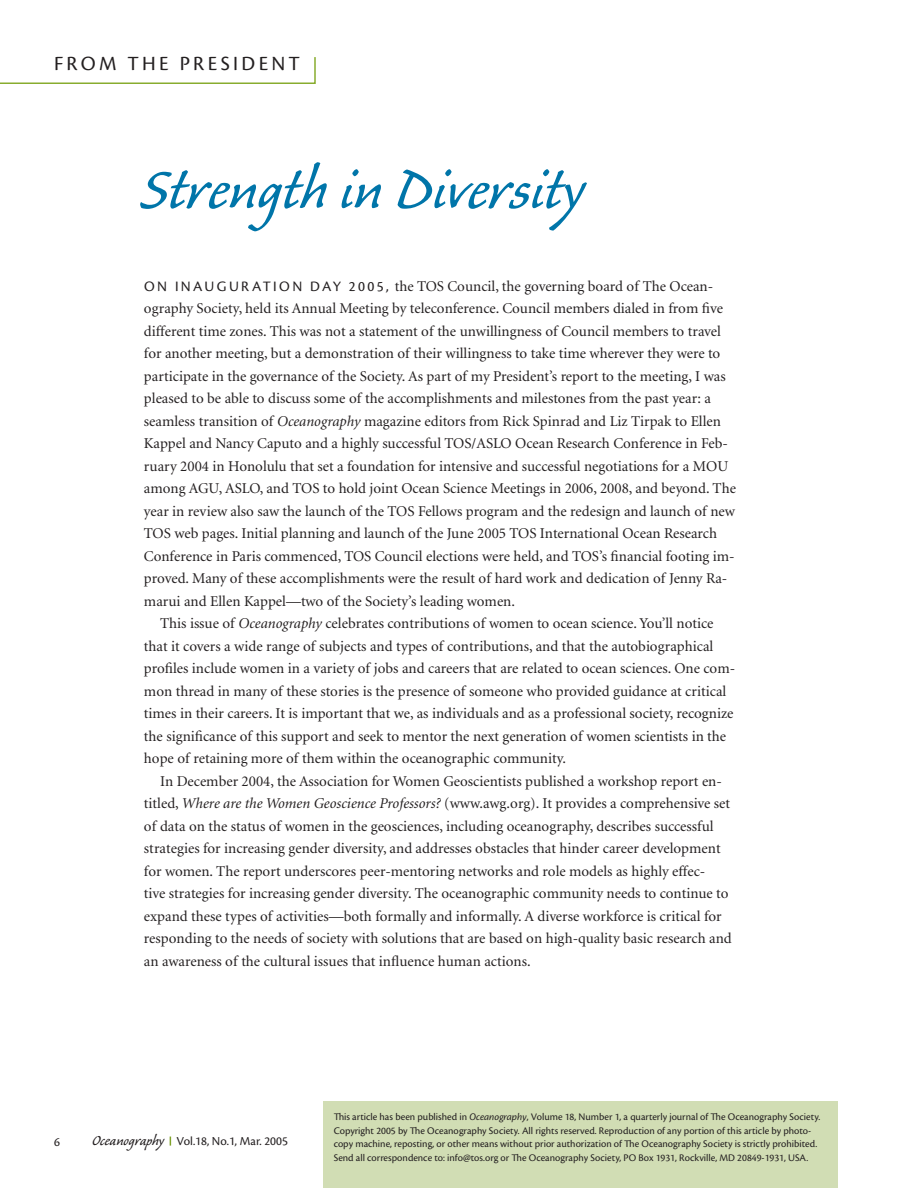
<style>
.page{position:relative;width:918px;height:1188px;background:#fff}
.page>*{position:absolute;margin:0;border:0;box-sizing:border-box;transform-origin:0 0}
.t1{font:73.05px "Caliban";color:#0075a9}
.t2{font:21px "Cronos Pro";letter-spacing:.155em;color:#231f20}
.t3{font:15px "Minion";color:#231f20}
.t4{font:12.75px "Cronos Pro";color:#231f20}
.t5{font:10.5px/13.5px "Cronos Pro";color:#231f20}
.s1{font-family:"Cronos Pro"}
.s2{font-style:italic}
.s3{font-family:"Caliban";font-size:18px}
</style>
<div class="page">
<svg style="left:0;top:57px;width:316px;height:27px"></svg>
<div style="left:323px;top:1101px;width:515px;height:87px;background:#d1ddb4"></div>
<h2 class="t2" style="left:54px;top:55px;width:247px">FROM THE PRESIDENT</h2>
<h1 class="t1" style="left:140px;top:162px;width:445px">Strength in Diversity</h1>
<p class="t3" style="left:144px;top:280px;width:571px"><span class="s1">O N I N AU G U R AT I O N DAY 2 0 0 5 ,</span> the TOS Council, the governing board of The Ocean-</p>
<p class="t3" style="left:144px;top:303px;width:580px">ography Society, held its Annual Meeting by teleconference. Council members dialed in from five</p>
<p class="t3" style="left:144px;top:325px;width:579px">different time zones. This was not a statement of the unwillingness of Council members to travel</p>
<p class="t3" style="left:144px;top:348px;width:578px">for another meeting, but a demonstration of their willingness to take time wherever they were to</p>
<p class="t3" style="left:144px;top:370px;width:583px">participate in the governance of the Society. As part of my President’s report to the meeting, I was</p>
<p class="t3" style="left:144px;top:393px;width:568px">pleased to be able to discuss some of the accomplishments and milestones from the past year: a</p>
<p class="t3" style="left:144px;top:415px;width:579px">seamless transition of <span class="s2">Oceanography</span> magazine editors from Rick Spinrad and Liz Tirpak to Ellen</p>
<p class="t3" style="left:144px;top:438px;width:585px">Kappel and Nancy Caputo and a highly successful TOS/ASLO Ocean Research Conference in Feb-</p>
<p class="t3" style="left:144px;top:460px;width:586px">ruary 2004 in Honolulu that set a foundation for intensive and successful negotiations for a MOU</p>
<p class="t3" style="left:144px;top:483px;width:594px">among AGU, ASLO, and TOS to hold joint Ocean Science Meetings in 2006, 2008, and beyond. The</p>
<p class="t3" style="left:144px;top:505px;width:593px">year in review also saw the launch of the TOS Fellows program and the redesign and launch of new</p>
<p class="t3" style="left:144px;top:528px;width:575px">TOS web pages. Initial planning and launch of the June 2005 TOS International Ocean Research</p>
<p class="t3" style="left:144px;top:550px;width:592px">Conference in Paris commenced, TOS Council elections were held, and TOS’s financial footing im-</p>
<p class="t3" style="left:144px;top:573px;width:585px">proved. Many of these accomplishments were the result of hard work and dedication of Jenny Ra-</p>
<p class="t3" style="left:144px;top:595px;width:373px">marui and Ellen Kappel—two of the Society’s leading women.</p>
<p class="t3" style="left:160px;top:618px;width:555px">This issue of <span class="s2">Oceanography</span> celebrates contributions of women to ocean science. You’ll notice</p>
<p class="t3" style="left:144px;top:640px;width:571px">that it covers a wide range of subjects and types of contributions, and that the autobiographical</p>
<p class="t3" style="left:144px;top:663px;width:593px">profiles include women in a variety of jobs and careers that are related to ocean sciences. One com-</p>
<p class="t3" style="left:144px;top:685px;width:584px">mon thread in many of these stories is the presence of someone who provided guidance at critical</p>
<p class="t3" style="left:144px;top:708px;width:591px">times in their careers. It is important that we, as individuals and as a professional society, recognize</p>
<p class="t3" style="left:144px;top:730px;width:584px">the significance of this support and seek to mentor the next generation of women scientists in the</p>
<p class="t3" style="left:144px;top:753px;width:424px">hope of retaining more of them within the oceanographic community.</p>
<p class="t3" style="left:160px;top:775px;width:563px">In December 2004, the Association for Women Geoscientists published a workshop report en-</p>
<p class="t3" style="left:144px;top:798px;width:588px">titled, <span class="s2">Where are the Women Geoscience Professors?</span> (www.awg.org). It provides a comprehensive set</p>
<p class="t3" style="left:144px;top:820px;width:571px">of data on the status of women in the geosciences, including oceanography, describes successful</p>
<p class="t3" style="left:144px;top:843px;width:578px">strategies for increasing gender diversity, and addresses obstacles that hinder career development</p>
<p class="t3" style="left:144px;top:865px;width:563px">for women. The report underscores peer-mentoring networks and role models as highly effec-</p>
<p class="t3" style="left:144px;top:888px;width:586px">tive strategies for increasing gender diversity. The oceanographic community needs to continue to</p>
<p class="t3" style="left:144px;top:910px;width:579px">expand these types of activities—both formally and informally. A diverse workforce is critical for</p>
<p class="t3" style="left:144px;top:933px;width:589px">responding to the needs of society with solutions that are based on high-quality basic research and</p>
<p class="t3" style="left:144px;top:955px;width:388px">an awareness of the cultural issues that influence human actions.</p>
<p class="t4" style="left:54px;top:1136px;width:7px">6</p>
<p class="t4" style="left:92px;top:1136px;width:197px"><span class="s3">Oceanography</span> Vol.18, No.1, Mar. 2005</p>
<p class="t5" style="left:334px;top:1111px;width:488px">This article has been published in <span class="s2">Oceanography</span>, Volume 18, Number 1, a quarterly journal of The Oceanography Society.<br>Copyright 2005 by The Oceanography Society. All rights reserved. Reproduction of any portion of this article by photo&shy;copy machine, reposting, or other means without prior authorization of The Oceanography Society is strictly prohibited.<br>Send all correspondence to: info@tos.org or The Oceanography Society, PO Box 1931, Rockville, MD 20849-1931, USA.</p>
</div>
